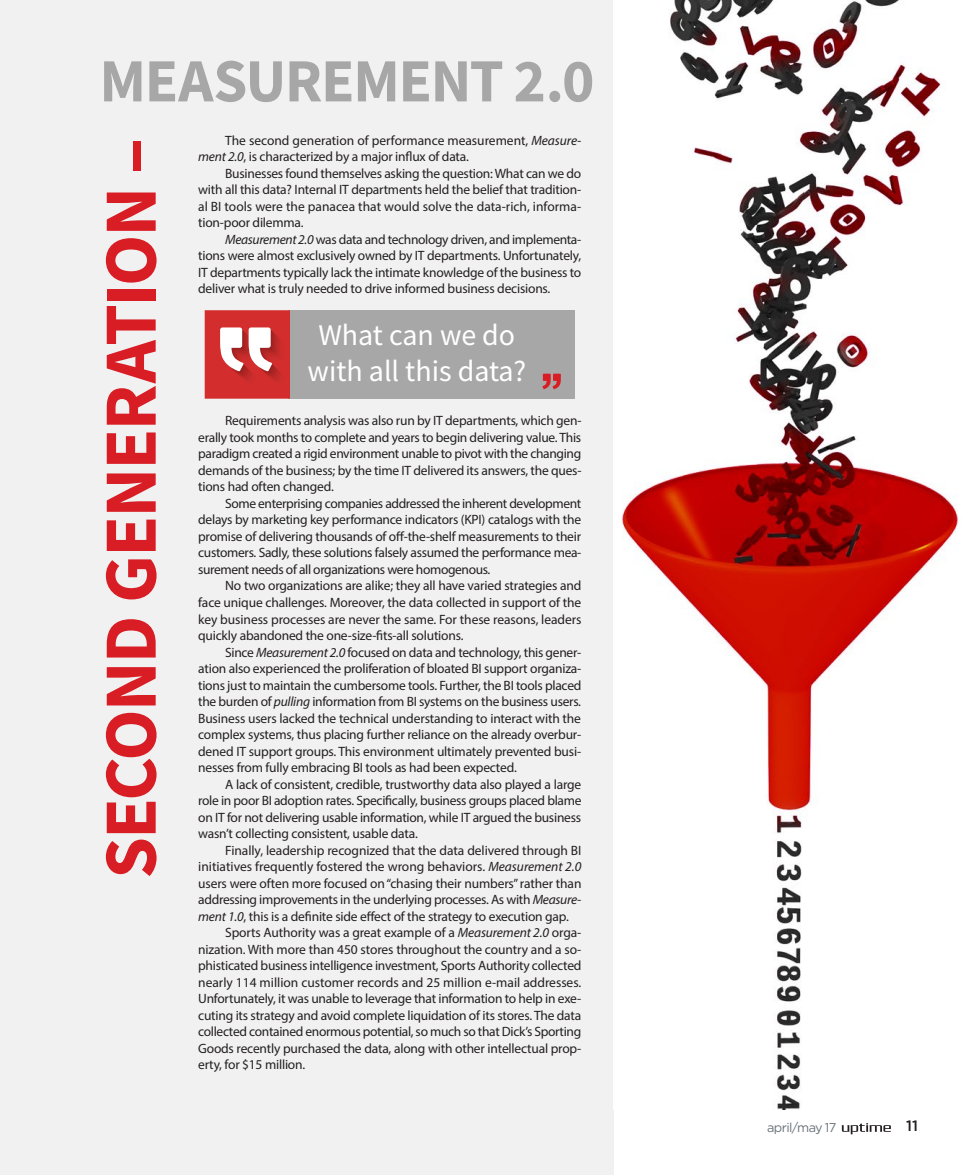
<style>
.page{position:relative;width:972px;height:1175px;background:#fff}
.page>*{position:absolute;margin:0;border:0;box-sizing:border-box;transform-origin:0 0}
.t1{font:700 75px "Source Sans Pro";letter-spacing:-.025em;color:#d81d24}
.t2{font:700 61.35px "Source Sans Pro";letter-spacing:-.025em;color:#a7a7a7}
.t3{font:30px/36px "Source Sans Pro";color:#fff;text-align:center}
.t4{font:500 15px "Gotham";color:#231f20}
.t5{font:13.5px/16.5px "Myriad Pro";letter-spacing:-.015em;color:#231f20;text-align:justify}
.t6{font:12.75px "Gotham";letter-spacing:-.055em;color:#68737a}
.s1{font-style:italic}
</style>
<div class="page">
<svg style="left:842px;top:1123px;width:49px;height:11px"></svg>
<div style="left:0;top:0;width:613px;height:1174px;background:#f1f1f2"></div>
<div style="left:288px;top:310px;width:287px;height:89px;background:#a7a7a7"></div>
<svg style="left:205px;top:310px;width:85px;height:89px"></svg>
<svg style="left:542px;top:374px;width:19px;height:15px"></svg>
<img style="left:622px;top:0;width:336px;height:1109px">
<h2 class="t2" style="left:99px;top:39px;width:497px">MEASUREMENT 2.0</h2>
<h1 class="t1" style="left:80px;top:878px;width:742px;rotate:-90deg">SECOND GENERATION –</h1>
<p class="t5" style="left:198px;top:132px;width:385px;text-indent:27px">The second generation of performance measurement, <span class="s1">Measure&shy;ment 2.0</span>, is characterized by a major influx of data.</p>
<p class="t5" style="left:198px;top:165px;width:385px;text-indent:27px">Businesses found themselves asking the question: What can we do with all this data? Internal IT departments held the belief that tradition&shy;al BI tools were the panacea that would solve the data-rich, informa&shy;tion-poor dilemma.</p>
<p class="t5" style="left:198px;top:231px;width:385px;text-indent:27px"><span class="s1">Measurement 2.0</span> was data and technology driven, and implementa&shy;tions were almost exclusively owned by IT departments. Unfortunately, IT departments typically lack the intimate knowledge of the business to deliver what is truly needed to drive informed business decisions.</p>
<h3 class="t3" style="left:308px;top:316px;width:220px">What can we do with all this data?</h3>
<p class="t5" style="left:198px;top:412px;width:385px;text-indent:27px">Requirements analysis was also run by IT departments, which gen&shy;erally took months to complete and years to begin delivering value. This paradigm created a rigid environment unable to pivot with the changing demands of the business; by the time IT delivered its answers, the ques&shy;tions had often changed.</p>
<p class="t5" style="left:198px;top:495px;width:385px;text-indent:27px">Some enterprising companies addressed the inherent development delays by marketing key performance indicators (KPI) catalogs with the promise of delivering thousands of off-the-shelf measurements to their customers. Sadly, these solutions falsely assumed the performance mea&shy;surement needs of all organizations were homogenous.</p>
<p class="t5" style="left:198px;top:577px;width:385px;text-indent:27px">No two organizations are alike; they all have varied strategies and face unique challenges. Moreover, the data collected in support of the key business processes are never the same. For these reasons, leaders quickly abandoned the one-size-fits-all solutions.</p>
<p class="t5" style="left:198px;top:643px;width:385px;text-indent:27px">Since <span class="s1">Measurement 2.0</span> focused on data and technology, this gener&shy;ation also experienced the proliferation of bloated BI support organiza&shy;tions just to maintain the cumbersome tools. Further, the BI tools placed the burden of <span class="s1">pulling</span> information from BI systems on the business users.<br>Business users lacked the technical understanding to interact with the complex systems, thus placing further reliance on the already overbur&shy;dened IT support groups. This environment ultimately prevented busi&shy;nesses from fully embracing BI tools as had been expected.</p>
<p class="t5" style="left:198px;top:775px;width:385px;text-indent:27px">A lack of consistent, credible, trustworthy data also played a large role in poor BI adoption rates. Specifically, business groups placed blame on IT for not delivering usable information, while IT argued the business wasn’t collecting consistent, usable data.</p>
<p class="t5" style="left:225px;top:841px;width:358px">Finally, leadership recognized that the data delivered through BI</p>
<p class="t5" style="left:198px;top:858px;width:385px">initiatives frequently fostered the wrong behaviors. <span class="s1">Measurement 2.0</span></p>
<p class="t5" style="left:198px;top:874px;width:385px">users were often more focused on “chasing their numbers” rather than</p>
<p class="t5" style="left:198px;top:891px;width:385px">addressing improvements in the underlying processes. As with <span class="s1">Measure-</span></p>
<p class="t5" style="left:198px;top:907px;width:372px"><span class="s1">ment 1.0</span>, this is a definite side effect of the strategy to execution gap.</p>
<p class="t5" style="left:225px;top:924px;width:358px">Sports Authority was a great example of a <span class="s1">Measurement 2.0</span> orga-</p>
<p class="t5" style="left:198px;top:940px;width:385px">nization. With more than 450 stores throughout the country and a so-</p>
<p class="t5" style="left:198px;top:957px;width:385px">phisticated business intelligence investment, Sports Authority collected</p>
<p class="t5" style="left:198px;top:973px;width:385px">nearly 114 million customer records and 25 million e-mail addresses.</p>
<p class="t5" style="left:198px;top:990px;width:385px">Unfortunately, it was unable to leverage that information to help in exe-</p>
<p class="t5" style="left:198px;top:1006px;width:385px">cuting its strategy and avoid complete liquidation of its stores. The data</p>
<p class="t5" style="left:198px;top:1023px;width:385px">collected contained enormous potential, so much so that Dick’s Sporting</p>
<p class="t5" style="left:198px;top:1039px;width:385px">Goods recently purchased the data, along with other intellectual prop-</p>
<p class="t5" style="left:198px;top:1056px;width:109px">erty, for $15 million.</p>
<p class="t6" style="left:767px;top:1120px;width:71px">april/may 17</p>
<p class="t4" style="left:906px;top:1117px;width:13px">11</p>
</div>
